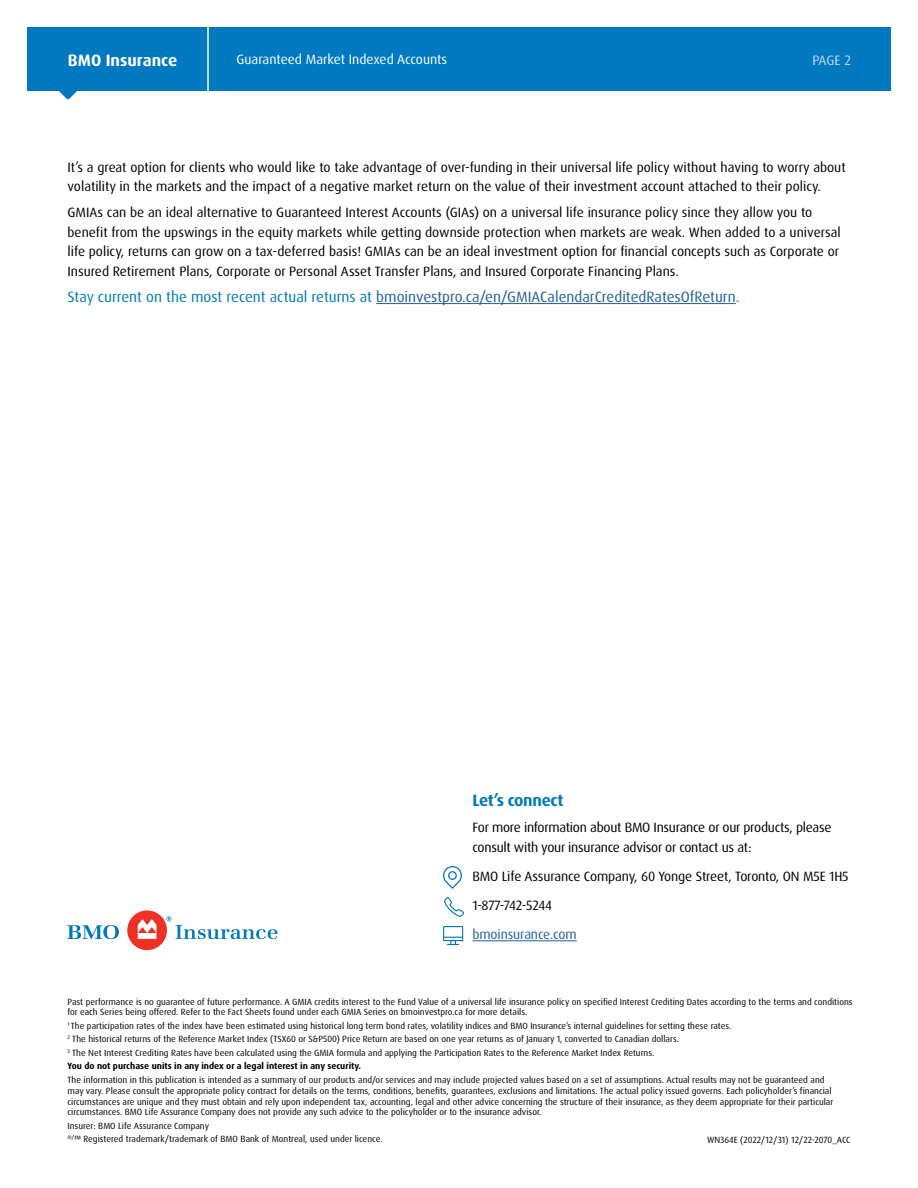
<style>
.page{position:relative;width:918px;height:1188px;background:#fff}
.page>*{position:absolute;margin:0;border:0;box-sizing:border-box;transform-origin:0 0}
.t1{font:700 16.5px "Dax Pro";color:#fff}
.t2{font:700 16.5px "Dax Pro";letter-spacing:-.02em;color:#0079c1}
.t3{font:15px "Dax Pro";color:#215e9e}
.t4{font:13.65px "Dax Pro";color:#c7d8ef}
.t5{font:13.5px/19.5px "Dax Pro";color:#000}
.t6{font:13.5px/19.5px "Dax Pro";letter-spacing:-.02em;color:#000}
.t7{font:13.5px "Dax Pro";color:#fff}
.t8{font:13.5px "Dax Pro";letter-spacing:-.01em;color:#215e9e}
.t9{font:9px/10.8px "Dax Pro";color:#000}
.s1{color:#0079c1}
.s2{font-weight:700}
</style>
<div class="page">
<svg style="left:59px;top:91px;width:18px;height:9px"></svg>
<div style="left:27px;top:27px;width:864px;height:64px;background:#0079c1"></div>
<hr style="left:207px;top:7px;width:2px;height:94px;background:#fff">
<hr style="left:376px;top:303px;width:360px;height:1px;background:#215e9e">
<hr style="left:472px;top:940px;width:105px;height:1px;background:#215e9e">
<svg style="left:67px;top:925px;width:52px;height:14px"></svg>
<div style="left:127px;top:910px;width:40px;height:40px;background:#ee3124;border-radius:50%"></div>
<svg style="left:138px;top:919px;width:18px;height:20px"></svg>
<svg style="left:167px;top:917px;width:110px;height:22px"></svg>
<div style="left:443px;top:926px;width:20px;height:15px;border:1px solid #0075be"></div>
<svg style="left:444px;top:937px;width:19px;height:8px"></svg>
<svg style="left:444px;top:897px;width:20px;height:20px"></svg>
<svg style="left:443px;top:866px;width:19px;height:23px"></svg>
<div style="left:448px;top:871px;width:9px;height:9px;border:1px solid #0075be;border-radius:50%"></div>
<h1 class="t1" style="left:68px;top:50px;width:111px">BMO Insurance</h1>
<h3 class="t7" style="left:237px;top:50px;width:212px">Guaranteed Market Indexed Accounts</h3>
<h3 class="t4" style="left:812px;top:51px;width:40px">PAGE 2</h3>
<p class="t5" style="left:68px;top:157px;width:780px">It’s a great option for clients who would like to take advantage of over-funding in their universal life policy without having to worry about volatility in the markets and the impact of a negative market return on the value of their investment account attached to their policy.</p>
<p class="t5" style="left:68px;top:203px;width:775px">GMIAs can be an ideal alternative to Guaranteed Interest Accounts (GIAs) on a universal life insurance policy since they allow you to benefit from the upswings in the equity markets while getting downside protection when markets are weak. When added to a universal life policy, returns can grow on a tax-deferred basis! GMIAs can be an ideal investment option for financial concepts such as Corporate or Insured Retirement Plans, Corporate or Personal Asset Transfer Plans, and Insured Corporate Financing Plans.</p>
<h2 class="t3" style="left:68px;top:287px;width:674px"><span class="s1">Stay current on the most recent actual returns at</span> bmoinvestpro.ca/en/GMIACalendarCreditedRatesOfReturn<span class="s1">.</span></h2>
<h1 class="t2" style="left:472px;top:790px;width:93px">Let’s connect</h1>
<h3 class="t6" style="left:472px;top:818px;width:361px">For more information about BMO Insurance or our products, please consult with your insurance advisor or contact us at:</h3>
<h3 class="t5" style="left:472px;top:862px;width:378px;line-height:29.2px">BMO Life Assurance Company, 60 Yonge Street, Toronto, ON M5E 1H5<br>1-877-742-5244</h3>
<h3 class="t8" style="left:472px;top:926px;width:106px">bmoinsurance.com</h3>
<p class="t9" style="left:68px;top:996px;width:787px">Past performance is no guarantee of future performance. A GMIA credits interest to the Fund Value of a universal life insurance policy on specified Interest Crediting Dates according to the terms and conditions for each Series being offered. Refer to the Fact Sheets found under each GMIA Series on bmoinvestpro.ca for more details.</p>
<p class="t9" style="left:68px;top:1019px;width:666px;line-height:13.5px"><sup>1</sup> The participation rates of the index have been estimated using historical long term bond rates, volatility indices and BMO Insurance’s internal guidelines for setting these rates.<br><sup>2</sup> The historical returns of the Reference Market Index (TSX60 or S&amp;P500) Price Return are based on one year returns as of January 1, converted to Canadian dollars.<br><sup>3</sup> The Net Interest Crediting Rates have been calculated using the GMIA formula and applying the Participation Rates to the Reference Market Index Returns.<br><span class="s2">You do not purchase units in any index or a legal interest in any security.</span></p>
<p class="t9" style="left:68px;top:1074px;width:767px">The information in this publication is intended as a summary of our products and/or services and may include projected values based on a set of assumptions. Actual results may not be guaranteed and may vary. Please consult the appropriate policy contract for details on the terms, conditions, benefits, guarantees, exclusions and limitations. The actual policy issued governs. Each policyholder’s financial circumstances are unique and they must obtain and rely upon independent tax, accounting, legal and other advice concerning the structure of their insurance, as they deem appropriate for their particular circumstances. BMO Life Assurance Company does not provide any such advice to the policyholder or to the insurance advisor.</p>
<p class="t9" style="left:68px;top:1119px;width:317px;line-height:13.5px">Insurer: BMO Life Assurance Company<br><sup>®/</sup>™ Registered trademark/trademark of BMO Bank of Montreal, used under licence.</p>
<p class="t9" style="left:707px;top:1135px;width:145px">WN364E (2022/12/31) 12/22-2070_ACC</p>
</div>
